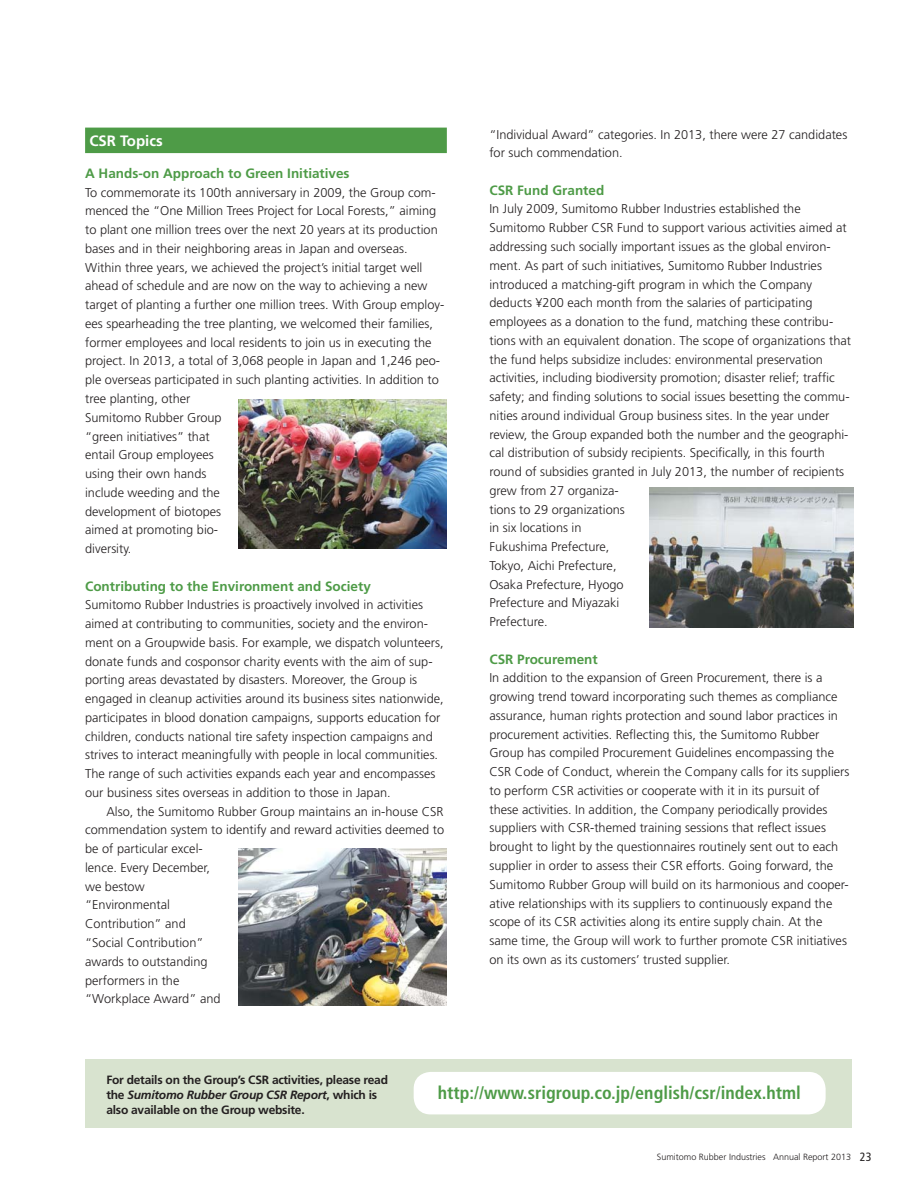
<style>
.page{position:relative;width:915px;height:1191px;background:#fff}
.page>*{position:absolute;margin:0;border:0;box-sizing:border-box;transform-origin:0 0}
.t1{font:700 condensed 18px "Frutiger";color:#4e9b47}
.t2{font:700 15px "Frutiger";color:#fff}
.t3{font:700 13.5px "Frutiger";color:#4e9b47}
.t4{font:300 12.75px/18.8px "Frutiger";color:#231f20}
.t5{font:700 12px/15px "Frutiger";letter-spacing:-.02em;color:#231f20}
.t6{font:300 9px "Frutiger";color:#231f20}
.s1{font-style:italic}
.s2{font-weight:400;font-stretch:condensed;font-size:12px}
</style>
<div class="page">
<div style="left:85px;top:128px;width:361px;height:25px;background:#4e9b47"></div>
<img style="left:238px;top:400px;width:208px;height:149px">
<img style="left:649px;top:487px;width:204px;height:140px">
<div style="left:85px;top:1059px;width:765px;height:68px;background:#d8e3cf"></div>
<div style="left:413px;top:1071px;width:412px;height:43px;background:#fff;border-radius:17px"></div>
<img style="left:238px;top:848px;width:208px;height:158px">
<p class="t2" style="left:89px;top:135px;width:75px">CSR Topics</p>
<p class="t3" style="left:85px;top:168px;width:266px">A Hands-on Approach to Green Initiatives</p>
<p class="t4" style="left:85px;top:184px;width:361px">To commemorate its 100th anniversary in 2009, the Group com&shy;menced the “One Million Trees Project for Local Forests,” aiming to plant one million trees over the next 20 years at its production bases and in their neighboring areas in Japan and overseas.<br>Within three years, we achieved the project’s initial target well ahead of schedule and are now on the way to achieving a new target of planting a further one million trees. With Group employ&shy;ees spearheading the tree planting, we welcomed their families, former employees and local residents to join us in executing the project. In 2013, a total of 3,068 people in Japan and 1,246 peo&shy;ple overseas participated in such planting activities. In addition to tree planting, other<br>Sumitomo Rubber Group<br>“green initiatives” that<br>entail Group employees<br>using their own hands<br>include weeding and the<br>development of biotopes<br>aimed at promoting bio-<br>diversity.</p>
<p class="t3" style="left:85px;top:580px;width:287px">Contributing to the Environment and Society</p>
<p class="t4" style="left:85px;top:596px;width:360px">Sumitomo Rubber Industries is proactively involved in activities aimed at contributing to communities, society and the environ&shy;ment on a Groupwide basis. For example, we dispatch volunteers, donate funds and cosponsor charity events with the aim of sup&shy;porting areas devastated by disasters. Moreover, the Group is engaged in cleanup activities around its business sites nationwide, participates in blood donation campaigns, supports education for children, conducts national tire safety inspection campaigns and strives to interact meaningfully with people in local communities.<br>The range of such activities expands each year and encompasses our business sites overseas in addition to those in Japan.</p>
<p class="t4" style="left:85px;top:803px;width:360px;text-indent:21px">Also, the Sumitomo Rubber Group maintains an in-house CSR commendation system to identify and reward activities deemed to be of particular excel-<br>lence. Every December,<br>we bestow<br>“Environmental<br>Contribution” and<br>“Social Contribution”<br>awards to outstanding<br>performers in the<br>“Workplace Award” and</p>
<p class="t4" style="left:489px;top:126px;width:359px">“Individual Award” categories. In 2013, there were 27 candidates for such commendation.</p>
<p class="t3" style="left:489px;top:185px;width:116px">CSR Fund Granted</p>
<p class="t4" style="left:489px;top:201px;width:363px">In July 2009, Sumitomo Rubber Industries established the Sumitomo Rubber CSR Fund to support various activities aimed at addressing such socially important issues as the global environ&shy;ment. As part of such initiatives, Sumitomo Rubber Industries introduced a matching-gift program in which the Company deducts ¥200 each month from the salaries of participating employees as a donation to the fund, matching these contribu&shy;tions with an equivalent donation. The scope of organizations that the fund helps subsidize includes: environmental preservation activities, including biodiversity promotion; disaster relief; traffic safety; and finding solutions to social issues besetting the commu&shy;nities around individual Group business sites. In the year under review, the Group expanded both the number and the geographi&shy;cal distribution of subsidy recipients. Specifically, in this fourth round of subsidies granted in July 2013, the number of recipients grew from 27 organiza-<br>tions to 29 organizations<br>in six locations in<br>Fukushima Prefecture,<br>Tokyo, Aichi Prefecture,<br>Osaka Prefecture, Hyogo<br>Prefecture and Miyazaki<br>Prefecture.</p>
<p class="t3" style="left:489px;top:653px;width:110px">CSR Procurement</p>
<p class="t4" style="left:489px;top:669px;width:361px">In addition to the expansion of Green Procurement, there is a growing trend toward incorporating such themes as compliance assurance, human rights protection and sound labor practices in procurement activities. Reflecting this, the Sumitomo Rubber Group has compiled Procurement Guidelines encompassing the CSR Code of Conduct, wherein the Company calls for its suppliers to perform CSR activities or cooperate with it in its pursuit of these activities. In addition, the Company periodically provides suppliers with CSR-themed training sessions that reflect issues brought to light by the questionnaires routinely sent out to each supplier in order to assess their CSR efforts. Going forward, the Sumitomo Rubber Group will build on its harmonious and cooper&shy;ative relationships with its suppliers to continuously expand the scope of its CSR activities along its entire supply chain. At the same time, the Group will work to further promote CSR initiatives on its own as its customers’ trusted supplier.</p>
<p class="t5" style="left:106px;top:1073px;width:283px">For details on the Group’s CSR activities, please read the <span class="s1">Sumitomo Rubber Group CSR Report</span>, which is also available on the Group website.</p>
<h1 class="t1" style="left:437px;top:1085px;width:364px">http://www.srigroup.co.jp/english/csr/index.html</h1>
<p class="t6" style="left:656px;top:1153px;width:216px">Sumitomo Rubber Industries Annual Report 2013 <span class="s2">23</span></p>
</div>
